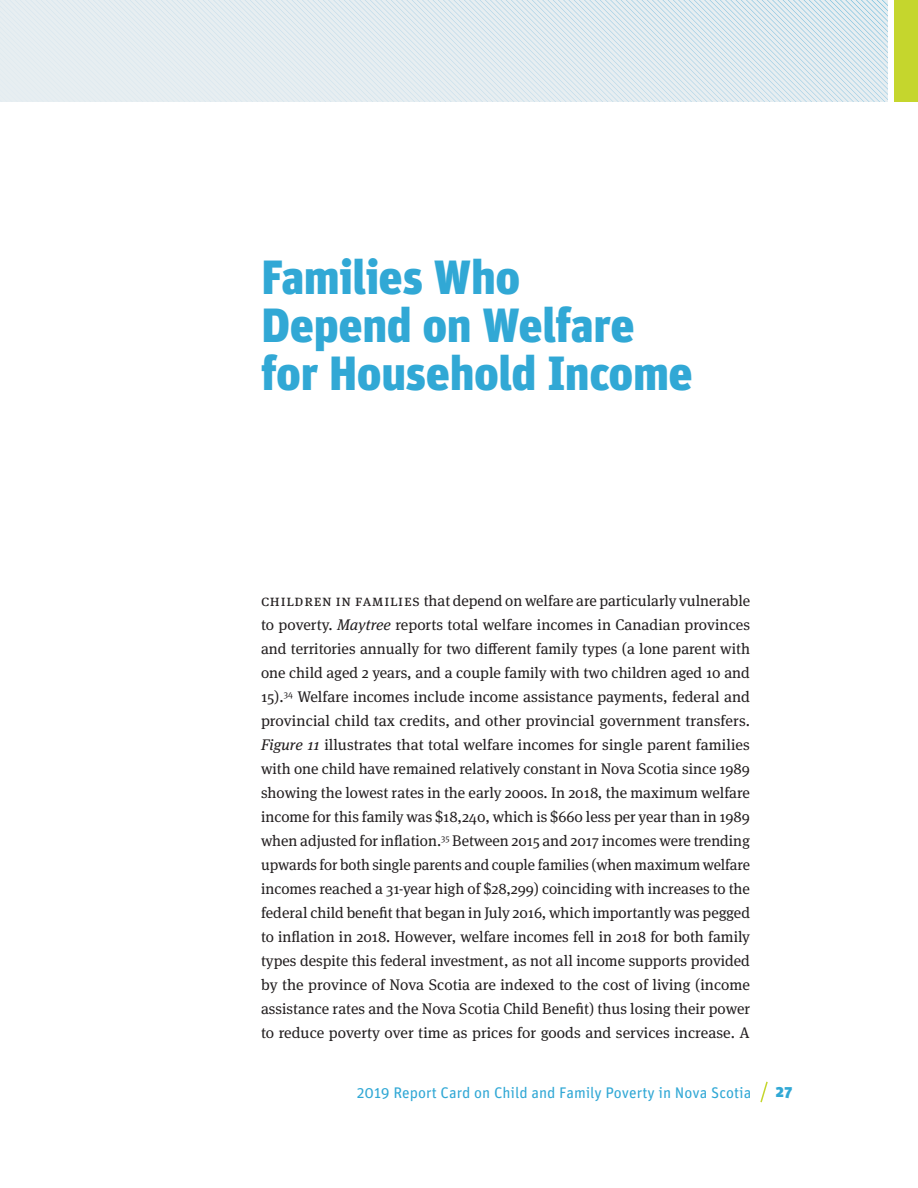
<style>
.page{position:relative;width:918px;height:1188px;background:#fff}
.page>*{position:absolute;margin:0;border:0;box-sizing:border-box;transform-origin:0 0}
.Chapter_title{font:900 48px/48px "Unit";letter-spacing:-.01em;color:#31a8d5}
.Body_text__chapter_o{font:15.3px/24px "Meta Serif OT";color:#231f20;text-align:justify}
.t1{font:15.3px "Unit OT";color:#31a8d5}
.t2{font:900 15.3px "Unit";color:#31a8d5}
.s1{font-style:italic}
</style>
<div class="page">
<svg style="left:760px;top:1081px;width:8px;height:22px"></svg>
<div style="left:0;top:0;width:888px;height:102px;background:#e7eef1"></div>
<div style="left:894px;top:0;width:24px;height:102px;background:#c5d62d"></div>
<svg style="left:138px;top:0;width:750px;height:102px"></svg>
<p class="Chapter_title" style="left:261px;top:252px;width:433px">Families Who<br>Depend on Welfare for Household Income</p>
<p class="Body_text__chapter_o" style="left:261px;top:589px;width:491px">Children in families that depend on welfare are particularly vulnerable to poverty. <span class="s1">Maytree</span> reports total welfare incomes in Canadian provinces and territories annually for two different family types (a lone parent with one child aged 2 years, and a couple family with two children aged 10 and 15).<sup>34</sup> Welfare incomes include income assistance payments, federal and provincial child tax credits, and other provincial government transfers.<br><span class="s1">Figure 11</span> illustrates that total welfare incomes for single parent families with one child have remained relatively constant in Nova Scotia since 1989 showing the lowest rates in the early 2000s. In 2018, the maximum welfare income for this family was $18,240, which is $660 less per year than in 1989 when adjusted for inflation.<sup>35</sup> Between 2015 and 2017 incomes were trending upwards for both single parents and couple families (when maximum welfare incomes reached a 31-year high of $28,299) coinciding with increases to the federal child benefit that began in July 2016, which importantly was pegged to inflation in 2018. However, welfare incomes fell in 2018 for both family types despite this federal investment, as not all income supports provided by the province of Nova Scotia are indexed to the cost of living (income assistance rates and the Nova Scotia Child Benefit) thus losing their power to reduce poverty over time as prices for goods and services increase. A</p>
<p class="t1" style="left:357px;top:1084px;width:396px">2019 Report Card on Child and Family Poverty in Nova Scotia</p>
<p class="t2" style="left:776px;top:1082px;width:18px">27</p>
</div>
